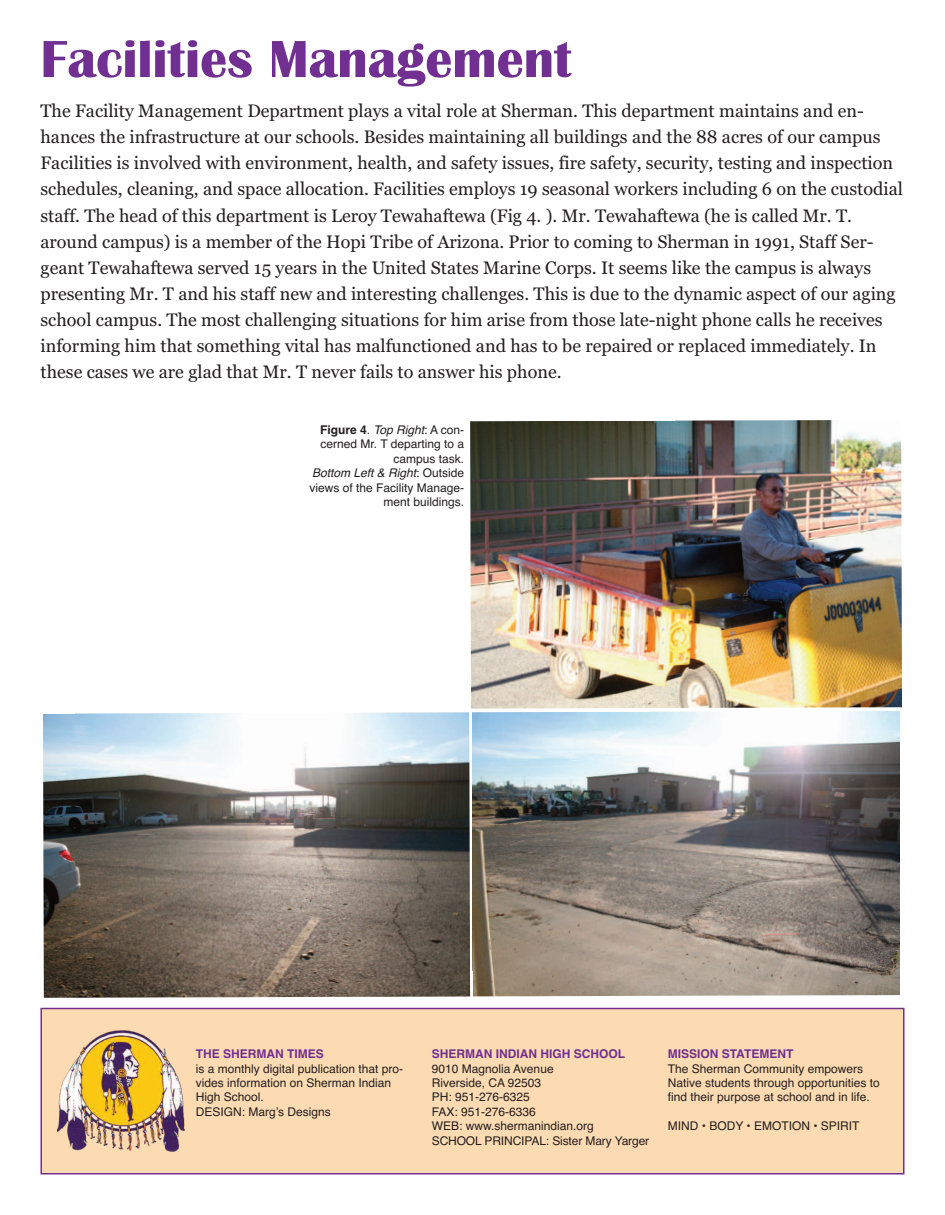
<style>
.page{position:relative;width:945px;height:1215px;background:#fff}
.page>*{position:absolute;margin:0;border:0;box-sizing:border-box;transform-origin:0 0}
.t1{font:700 54px "Britannic";color:#702f91}
.t2{font:18px/26.1px "Georgia";color:#231f20}
.t3{font:12px/14.4px "Helvetica";color:#231f20}
.t4{font:700 12px "Helvetica";color:#702f91}
.s1{font-weight:700}
.s2{font-style:italic}
</style>
<div class="page">
<img style="left:470px;top:420px;width:432px;height:289px">
<div style="left:42px;top:1009px;width:861px;height:164px;background:#fddbb2"></div>
<div style="left:40px;top:1008px;width:864px;height:166px;border:2px solid #702f91"></div>
<img style="left:58px;top:1030px;width:126px;height:122px">
<img style="left:43px;top:712px;width:427px;height:286px">
<img style="left:472px;top:711px;width:428px;height:285px">
<h1 class="t1" style="left:40px;top:27px;width:533px">Facilities Management</h1>
<p class="t2" style="left:40px;top:98px;width:864px">The Facility Management Department plays a vital role at Sherman. This department maintains and en&shy;hances the infrastructure at our schools. Besides maintaining all buildings and the 88 acres of our campus Facilities is involved with environment, health, and safety issues, fire safety, security, testing and inspection schedules, cleaning, and space allocation. Facilities employs 19 seasonal workers including 6 on the custodial staff. The head of this department is Leroy Tewahaftewa (Fig 4. ). Mr. Tewahaftewa (he is called Mr. T. around campus) is a member of the Hopi Tribe of Arizona. Prior to coming to Sherman in 1991, Staff Ser&shy;geant Tewahaftewa served 15 years in the United States Marine Corps. It seems like the campus is always presenting Mr. T and his staff new and interesting challenges. This is due to the dynamic aspect of our aging school campus. The most challenging situations for him arise from those late-night phone calls he receives informing him that something vital has malfunctioned and has to be repaired or replaced immediately. In these cases we are glad that Mr. T never fails to answer his phone.</p>
<p class="t3" style="left:310px;top:423px;width:156px;text-align:right"><span class="s1">Figure 4</span>. <span class="s2">Top Right</span>: A con&shy;cerned Mr. T departing to a campus task.<br><span class="s2">Bottom Left &amp; Right</span>: Outside views of the Facility Manage&shy;ment buildings.</p>
<p class="t4" style="left:196px;top:1047px;width:130px">THE SHERMAN TIMES</p>
<p class="t3" style="left:196px;top:1061px;width:209px">is a monthly digital publication that pro&shy;vides information on Sherman Indian<br>High School.<br>DESIGN: Marg’s Designs</p>
<p class="t4" style="left:432px;top:1047px;width:195px">SHERMAN INDIAN HIGH SCHOOL</p>
<p class="t3" style="left:432px;top:1061px;width:219px">9010 Magnolia Avenue<br>Riverside, CA 92503<br>PH: 951-276-6325<br>FAX: 951-276-6336<br>WEB: www.shermanindian.org<br>SCHOOL PRINCIPAL: Sister Mary Yarger</p>
<p class="t4" style="left:668px;top:1047px;width:127px">MISSION STATEMENT</p>
<p class="t3" style="left:668px;top:1061px;width:214px">The Sherman Community empowers<br>Native students through opportunities to find their purpose at school and in life.</p>
<p class="t3" style="left:668px;top:1119px;width:193px">MIND • BODY • EMOTION • SPIRIT</p>
</div>
